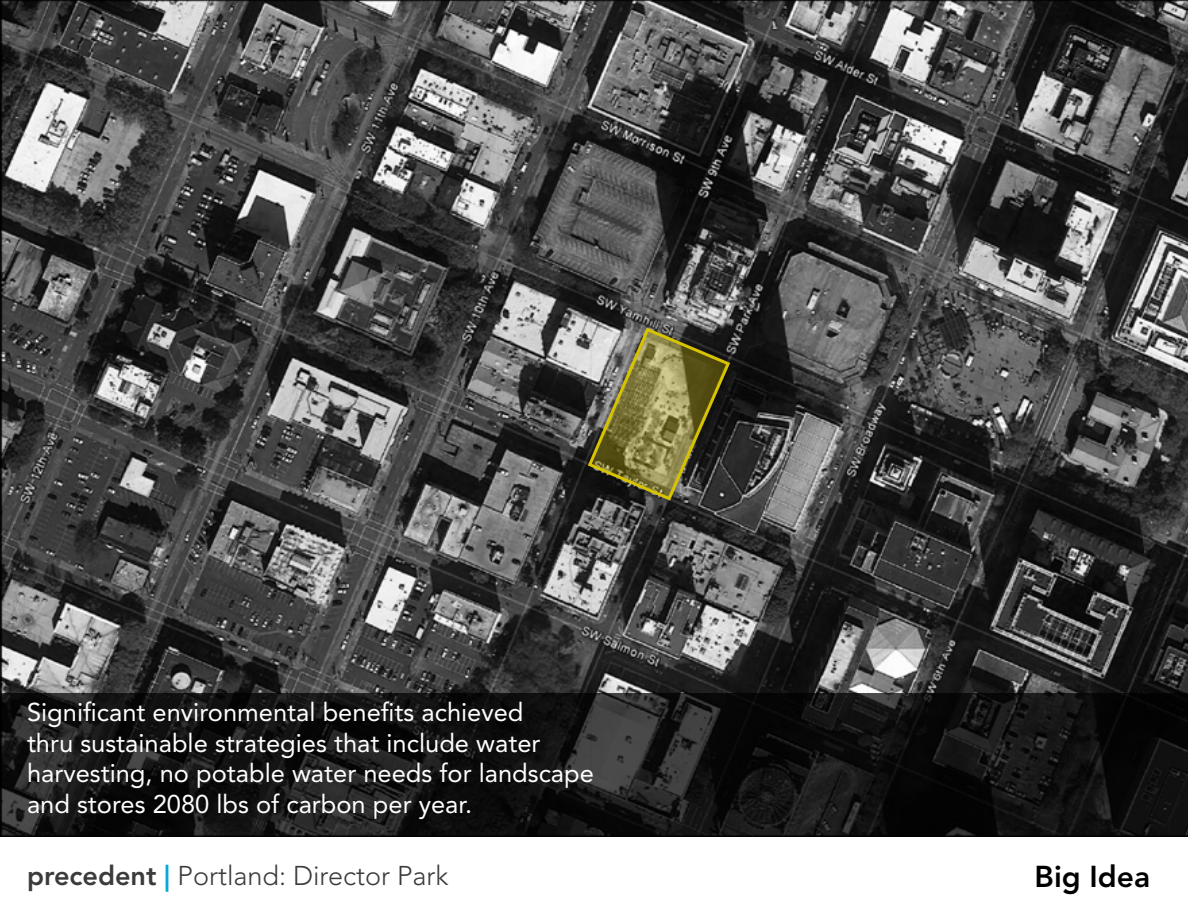
<style>
.page{position:relative;width:1188px;height:918px;background:#fff}
.page>*{position:absolute;margin:0;border:0;box-sizing:border-box;transform-origin:0 0}
.t1{font:800 30px "Avenir LT Std";color:#000}
.t2{font:300 27px "Avenir LT Std";color:#3c3b3b}
.t3{font:25.5px/30.6px "Avenir LT Std";color:#fff}
.s1{font-weight:800}
.s2{font-weight:800;color:#00abd5}
</style>
<div class="page">
<img style="left:0;top:0;width:1188px;height:693px">
<svg style="left:0;top:693px;width:1188px;height:144px;background:#141414"></svg>
<svg style="left:586px;top:326px;width:146px;height:177px;background:#6d6943"></svg>
<p class="t3" style="left:27px;top:697px;width:568px">Significant environmental benefits achieved<br>thru sustainable strategies that include water harvesting, no potable water needs for landscape and stores 2080 lbs of carbon per year.</p>
<p class="t2" style="left:27px;top:860px;width:423px"><span class="s1">precedent</span> <span class="s2">|</span> Portland: Director Park</p>
<p class="t1" style="left:1035px;top:859px;width:117px">Big Idea</p>
</div>
